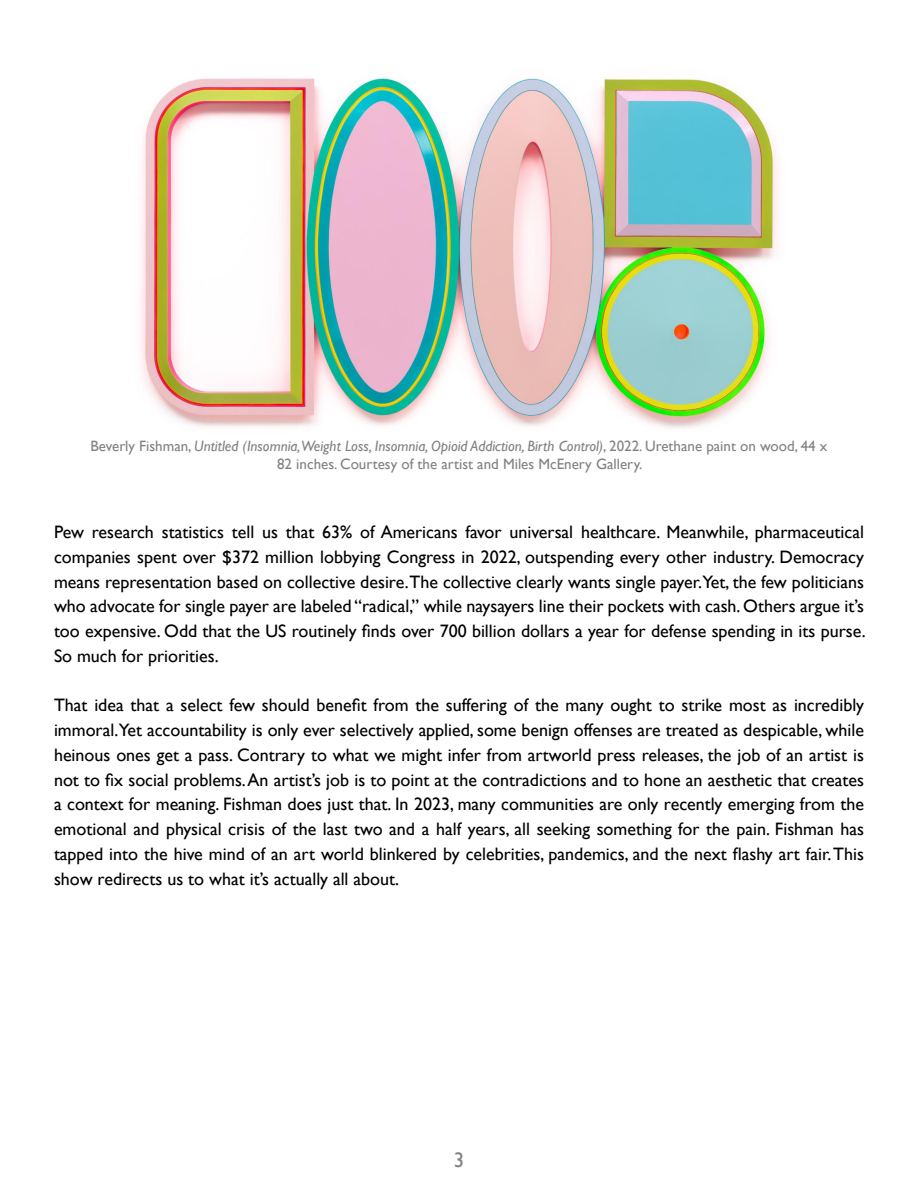
<style>
.page{position:relative;width:918px;height:1188px;background:#fff}
.page>*{position:absolute;margin:0;border:0;box-sizing:border-box;transform-origin:0 0}
.t1{font:21px "Gill Sans";color:#808285}
.t2{font:18px/24.8px "Gill Sans";color:#000;text-align:justify}
.t3{font:15px/18px "Gill Sans";color:#808285;text-align:center}
.s1{font-style:italic}
</style>
<div class="page">
<img style="left:140px;top:78px;width:638px;height:350px">
<p class="t3" style="left:91px;top:437px;width:738px">Beverly Fishman, <span class="s1">Untitled (Insomnia,Weight Loss, Insomnia, Opioid Addiction, Birth Control)</span>, 2022. Urethane paint on wood, 44 x<br>82 inches. Courtesy of the artist and Miles McEnery Gallery.</p>
<p class="t2" style="left:54px;top:519px;width:813px">Pew research statistics tell us that 63% of Americans favor universal healthcare. Meanwhile, pharmaceutical companies spent over $372 million lobbying Congress in 2022, outspending every other industry. Democracy means representation based on collective desire.The collective clearly wants single payer.Yet, the few politicians who advocate for single payer are labeled “radical,” while naysayers line their pockets with cash. Others argue it’s too expensive. Odd that the US routinely finds over 700 billion dollars a year for defense spending in its purse.<br>So much for priorities.</p>
<p class="t2" style="left:54px;top:693px;width:812px">That idea that a select few should benefit from the suffering of the many ought to strike most as incredibly immoral.Yet accountability is only ever selectively applied, some benign offenses are treated as despicable, while heinous ones get a pass. Contrary to what we might infer from artworld press releases, the job of an artist is not to fix social problems. An artist’s job is to point at the contradictions and to hone an aesthetic that creates a context for meaning. Fishman does just that. In 2023, many communities are only recently emerging from the emotional and physical crisis of the last two and a half years, all seeking something for the pain. Fishman has tapped into the hive mind of an art world blinkered by celebrities, pandemics, and the next flashy art fair. This show redirects us to what it’s actually all about.</p>
<p class="t1" style="left:454px;top:1147px;width:12px">3</p>
</div>
